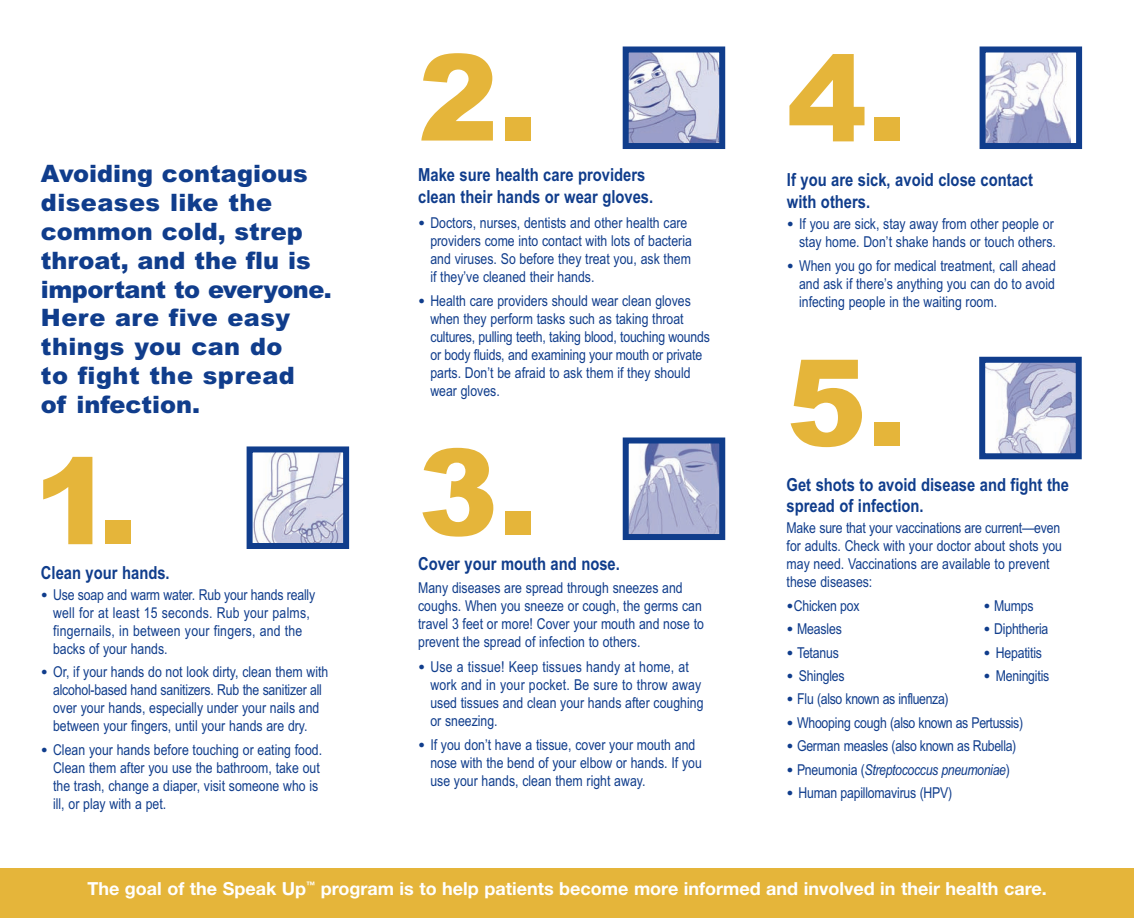
<style>
.page{position:relative;width:1134px;height:918px;background:#fff}
.page>*{position:absolute;margin:0;border:0;box-sizing:border-box;transform-origin:0 0}
.t1{font:900 120px "Arial";color:#e5b53a}
.t2{font:900 24px/28.8px "Arial";color:#103d8c}
.t3{font:700 18px/21.6px "Arial Narrow";color:#103d8c}
.t4{font:700 18px "Helvetica Neue";color:#fff}
.t5{font:15px/18px "Arial Narrow";color:#103d8c}
.t6{font:15px "Arial Narrow";letter-spacing:-.025em;color:#103d8c}
.t7{font:italic 15px "Arial Narrow";letter-spacing:-.025em;color:#103d8c}
.s1{font-family:"Arial";font-weight:900;font-size:14.25px}
.s2{font-family:"Arial";font-weight:900;font-style:normal;font-size:14.25px}
.s3{font-style:normal}
</style>
<div class="page">
<div style="left:0;top:868px;width:1134px;height:50px;background:#e5b53a"></div>
<img style="left:254px;top:453px;width:88px;height:89px">
<div style="left:247px;top:446px;width:102px;height:103px;border:6px solid #103d8c"></div>
<img style="left:987px;top:53px;width:83px;height:89px">
<div style="left:980px;top:46px;width:102px;height:103px;border:6px solid #103d8c"></div>
<img style="left:630px;top:445px;width:88px;height:88px">
<div style="left:623px;top:438px;width:102px;height:102px;border:6px solid #103d8c"></div>
<img style="left:630px;top:53px;width:88px;height:89px">
<div style="left:623px;top:46px;width:102px;height:103px;border:6px solid #103d8c"></div>
<img style="left:986px;top:364px;width:89px;height:88px">
<div style="left:979px;top:357px;width:103px;height:102px;border:6px solid #103d8c"></div>
<h2 class="t2" style="left:41px;top:160px;width:293px">Avoiding contagious diseases like the common cold, strep throat, and the flu is important to everyone.<br>Here are five easy things you can do<br>to fight the spread<br>of infection.</h2>
<h1 class="t1" style="left:33px;top:433px;width:106px">1.</h1>
<p class="t3" style="left:41px;top:562px;width:130px">Clean your hands.</p>
<p class="t5" style="left:53px;top:586px;width:264px;text-indent:-12px"><span class="s1">•</span> Use soap and warm water. Rub your hands really well for at least 15 seconds. Rub your palms, fingernails, in between your fingers, and the backs of your hands.</p>
<p class="t5" style="left:41px;top:663px;width:289px;text-align:center"><span class="s1">•</span> Or, if your hands do not look dirty, clean them with alcohol-based hand sanitizers. Rub the sanitizer all over your hands, especially under your nails and between your fingers, until your hands are dry.</p>
<p class="t5" style="left:53px;top:740px;width:271px;text-indent:-12px"><span class="s1">•</span> Clean your hands before touching or eating food.<br>Clean them after you use the bathroom, take out the trash, change a diaper, visit someone who is ill, or play with a pet.</p>
<h1 class="t1" style="left:418px;top:29px;width:121px">2.</h1>
<p class="t3" style="left:418px;top:164px;width:237px">Make sure health care providers clean their hands or wear gloves.</p>
<p class="t5" style="left:430px;top:214px;width:263px;text-indent:-12px"><span class="s1">•</span> Doctors, nurses, dentists and other health care providers come into contact with lots of bacteria and viruses. So before they treat you, ask them if they’ve cleaned their hands.</p>
<p class="t5" style="left:430px;top:292px;width:281px;text-indent:-12px"><span class="s1">•</span> Health care providers should wear clean gloves when they perform tasks such as taking throat cultures, pulling teeth, taking blood, touching wounds or body fluids, and examining your mouth or private parts. Don’t be afraid to ask them if they should wear gloves.</p>
<h1 class="t1" style="left:418px;top:424px;width:121px">3.</h1>
<p class="t3" style="left:418px;top:553px;width:203px">Cover your mouth and nose.</p>
<p class="t5" style="left:418px;top:579px;width:287px">Many diseases are spread through sneezes and coughs. When you sneeze or cough, the germs can travel 3 feet or more! Cover your mouth and nose to prevent the spread of infection to others.</p>
<p class="t5" style="left:430px;top:658px;width:275px;text-indent:-12px"><span class="s1">•</span> Use a tissue! Keep tissues handy at home, at work and in your pocket. Be sure to throw away used tissues and clean your hands after coughing or sneezing.</p>
<p class="t5" style="left:430px;top:736px;width:273px;text-indent:-12px"><span class="s1">•</span> If you don’t have a tissue, cover your mouth and nose with the bend of your elbow or hands. If you use your hands, clean them right away.</p>
<h1 class="t1" style="left:787px;top:30px;width:121px">4.</h1>
<p class="t3" style="left:787px;top:169px;width:248px">If you are sick, avoid close contact with others.</p>
<p class="t5" style="left:787px;top:215px;width:270px;text-align:right"><span class="s1">•</span> If you are sick, stay away from other people or stay home. Don’t shake hands or touch others.</p>
<p class="t5" style="left:799px;top:256px;width:258px;text-align:justify;text-indent:-12px"><span class="s1">•</span> When you go for medical treatment, call ahead and ask if there’s anything you can do to avoid infecting people in the waiting room.</p>
<h1 class="t1" style="left:787px;top:334px;width:121px">5.</h1>
<p class="t3" style="left:787px;top:474px;width:284px">Get shots to avoid disease and fight the spread of infection.</p>
<p class="t5" style="left:787px;top:519px;width:277px">Make sure that your vaccinations are current—even for adults. Check with your doctor about shots you may need. Vaccinations are available to prevent these diseases:</p>
<p class="t5" style="left:787px;top:597px;width:75px"><span class="s1">•</span>Chicken pox</p>
<p class="t5" style="left:984px;top:597px;width:52px"><span class="s1">•</span> Mumps</p>
<p class="t5" style="left:787px;top:620px;width:57px"><span class="s1">•</span> Measles</p>
<p class="t5" style="left:984px;top:620px;width:66px"><span class="s1">•</span> Diphtheria</p>
<p class="t5" style="left:787px;top:643px;width:54px"><span class="s1">•</span> Tetanus</p>
<p class="t5" style="left:984px;top:643px;width:60px"><span class="s1">•</span> Hepatitis</p>
<p class="t5" style="left:787px;top:667px;width:60px"><span class="s1">•</span> Shingles</p>
<p class="t5" style="left:984px;top:667px;width:67px"><span class="s1">•</span> Meningitis</p>
<p class="t6" style="left:787px;top:691px;width:164px"><span class="s1">•</span> Flu (also known as influenza)</p>
<p class="t6" style="left:787px;top:714px;width:238px"><span class="s1">•</span> Whooping cough (also known as Pertussis)</p>
<p class="t6" style="left:787px;top:737px;width:231px"><span class="s1">•</span> German measles (also known as Rubella)</p>
<p class="t7" style="left:787px;top:761px;width:225px"><span class="s2">•</span> <span class="s3">Pneumonia (</span>Streptococcus pneumoniae<span class="s3">)</span></p>
<p class="t5" style="left:787px;top:784px;width:167px"><span class="s1">•</span> Human papillomavirus (HPV)</p>
<p class="t4" style="left:87px;top:882px;width:961px">The goal of the Speak Up<sup>™</sup> program is to help patients become more informed and involved in their health care.</p>
</div>
